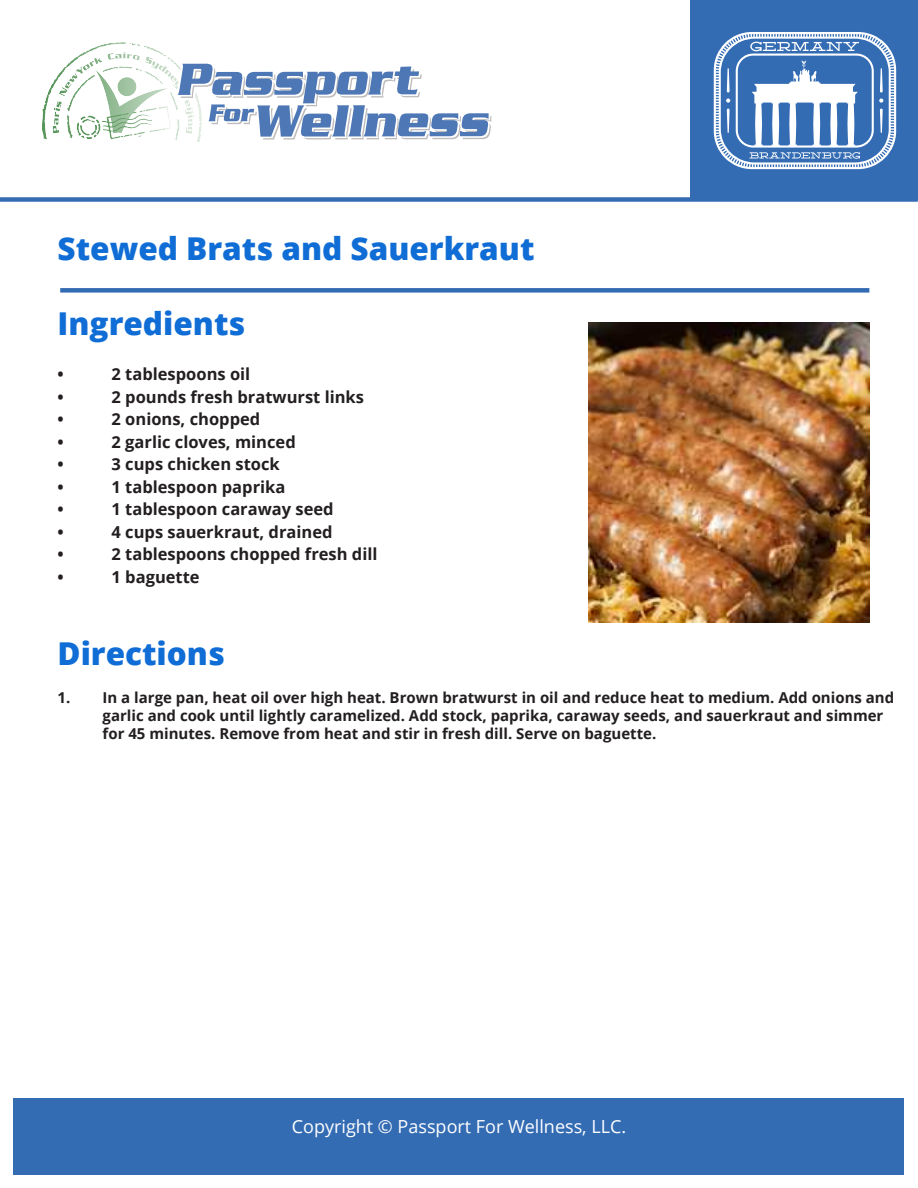
<style>
.page{position:relative;width:918px;height:1188px;background:#fff}
.page>*{position:absolute;margin:0;border:0;box-sizing:border-box;transform-origin:0 0}
.t1{font:800 31.5px "Open Sans";color:#0f6dd5}
.t2{font:18px "Open Sans";color:#fff}
.t3{font:700 16.5px "Open Sans";color:#231f20}
.t4{font:700 15px/18px "Open Sans";color:#231f20}
.t5{font:700 15px "Open Sans";color:#221f1f}
</style>
<div class="page">
<div style="left:14px;top:1099px;width:890px;height:76px;background:#346cb4"></div>
<svg style="left:46px;top:42px;width:75px;height:57px"></svg>
<svg style="left:113px;top:106px;width:57px;height:24px"></svg>
<svg style="left:178px;top:64px;width:313px;height:76px"></svg>
<div style="left:691px;top:0;width:227px;height:199px;background:#346cb4"></div>
<svg style="left:714px;top:32px;width:182px;height:137px"></svg>
<div style="left:0;top:197px;width:918px;height:5px;background:#346cb4"></div>
<div style="left:60px;top:288px;width:809px;height:5px;background:#346cb4"></div>
<img style="left:589px;top:322px;width:280px;height:300px">
<h1 class="t1" style="left:58px;top:235px;width:478px">Stewed Brats and Sauerkraut</h1>
<h1 class="t1" style="left:58px;top:311px;width:189px">Ingredients</h1>
<p class="t3" style="left:58px;top:368px;width:8px">ï</p>
<p class="t3" style="left:112px;top:362px;width:140px">2 tablespoons oil</p>
<p class="t3" style="left:58px;top:391px;width:8px">ï</p>
<p class="t3" style="left:112px;top:385px;width:254px">2 pounds fresh bratwurst links</p>
<p class="t3" style="left:58px;top:413px;width:8px">ï</p>
<p class="t3" style="left:112px;top:408px;width:150px">2 onions, chopped</p>
<p class="t3" style="left:58px;top:436px;width:8px">ï</p>
<p class="t3" style="left:112px;top:430px;width:186px">2 garlic cloves, minced</p>
<p class="t3" style="left:58px;top:458px;width:8px">ï</p>
<p class="t3" style="left:112px;top:453px;width:170px">3 cups chicken stock</p>
<p class="t3" style="left:58px;top:481px;width:8px">ï</p>
<p class="t3" style="left:112px;top:475px;width:175px">1 tablespoon paprika</p>
<p class="t3" style="left:58px;top:503px;width:8px">ï</p>
<p class="t3" style="left:112px;top:498px;width:224px">1 tablespoon caraway seed</p>
<p class="t3" style="left:58px;top:526px;width:8px">ï</p>
<p class="t3" style="left:112px;top:520px;width:222px">4 cups sauerkraut, drained</p>
<p class="t3" style="left:58px;top:548px;width:8px">ï</p>
<p class="t3" style="left:112px;top:543px;width:267px">2 tablespoons chopped fresh dill</p>
<p class="t3" style="left:58px;top:571px;width:8px">ï</p>
<p class="t3" style="left:112px;top:565px;width:90px">1 baguette</p>
<h1 class="t1" style="left:58px;top:641px;width:169px">Directions</h1>
<p class="t4" style="left:103px;top:688px;width:793px">In a large pan, heat oil over high heat. Brown bratwurst in oil and reduce heat to medium. Add onions and garlic and cook until lightly caramelized. Add stock, paprika, caraway seeds, and sauerkraut and simmer for 45 minutes. Remove from heat and stir in fresh dill. Serve on baguette.</p>
<p class="t5" style="left:58px;top:687px;width:14px">1.</p>
<p class="t2" style="left:292px;top:1119px;width:336px">Copyright © Passport For Wellness, LLC.</p>
</div>
